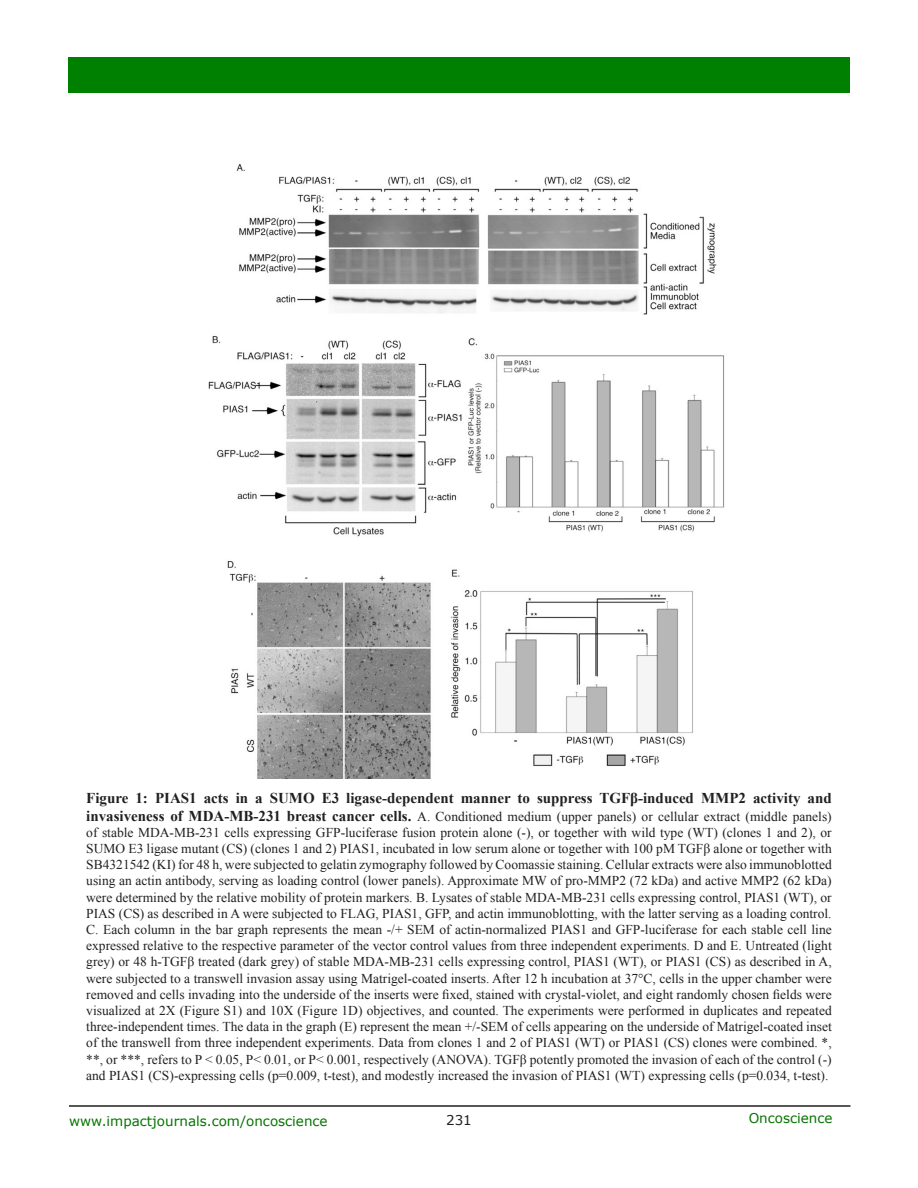
<style>
.page{position:relative;width:918px;height:1188px;background:#fff}
.page>*{position:absolute;margin:0;border:0;box-sizing:border-box;transform-origin:0 0}
.FigureText{font:700 15px "Times New Roman";color:#221f22}
.FigureText-2{font:13.5px/16.2px "Times New Roman";color:#221f22;text-align:justify}
.t1{font:13.5px "Verdana";color:#067400}
.t2{font:13.5px "Verdana";color:#221f22}
.s1{font-weight:700;font-size:15px}
</style>
<div class="page">
<hr style="left:69px;top:1105px;width:781px;height:2px;background:#231f20">
<div style="left:68px;top:57px;width:782px;height:36px;background:#008000"></div>
<img style="left:209px;top:164px;width:515px;height:615px">
<p class="FigureText" style="left:86px;top:787px;width:747px">Figure 1: PIAS1 acts in a SUMO E3 ligase-dependent manner to suppress TGFβ-induced MMP2 activity and</p>
<p class="FigureText-2" style="left:86px;top:808px;width:747px"><span class="s1">invasiveness of MDA-MB-231 breast cancer cells.</span> A. Conditioned medium (upper panels) or cellular extract (middle panels) of stable MDA-MB-231 cells expressing GFP-luciferase fusion protein alone (-), or together with wild type (WT) (clones 1 and 2), or SUMO E3 ligase mutant (CS) (clones 1 and 2) PIAS1, incubated in low serum alone or together with 100 pM TGFβ alone or together with SB4321542 (KI) for 48 h, were subjected to gelatin zymography followed by Coomassie staining. Cellular extracts were also immunoblotted using an actin antibody, serving as loading control (lower panels). Approximate MW of pro-MMP2 (72 kDa) and active MMP2 (62 kDa) were determined by the relative mobility of protein markers. B. Lysates of stable MDA-MB-231 cells expressing control, PIAS1 (WT), or PIAS (CS) as described in A were subjected to FLAG, PIAS1, GFP, and actin immunoblotting, with the latter serving as a loading control.<br>C. Each column in the bar graph represents the mean -/+ SEM of actin-normalized PIAS1 and GFP-luciferase for each stable cell line expressed relative to the respective parameter of the vector control values from three independent experiments. D and E. Untreated (light grey) or 48 h-TGFβ treated (dark grey) of stable MDA-MB-231 cells expressing control, PIAS1 (WT), or PIAS1 (CS) as described in A, were subjected to a transwell invasion assay using Matrigel-coated inserts. After 12 h incubation at 37°C, cells in the upper chamber were removed and cells invading into the underside of the inserts were fixed, stained with crystal-violet, and eight randomly chosen fields were visualized at 2X (Figure S1) and 10X (Figure 1D) objectives, and counted. The experiments were performed in duplicates and repeated three-independent times. The data in the graph (E) represent the mean +/-SEM of cells appearing on the underside of Matrigel-coated inset of the transwell from three independent experiments. Data from clones 1 and 2 of PIAS1 (WT) or PIAS1 (CS) clones were combined. *, **, or ***, refers to P &lt; 0.05, P&lt; 0.01, or P&lt; 0.001, respectively (ANOVA). TGFβ potently promoted the invasion of each of the control (-) and PIAS1 (CS)-expressing cells (p=0.009, t-test), and modestly increased the invasion of PIAS1 (WT) expressing cells (p=0.034, t-test).</p>
<p class="t1" style="left:69px;top:1112px;width:260px">www.impactjournals.com/oncoscience</p>
<p class="t2" style="left:446px;top:1111px;width:27px">231</p>
<p class="t1" style="left:749px;top:1109px;width:85px">Oncoscience</p>
</div>
